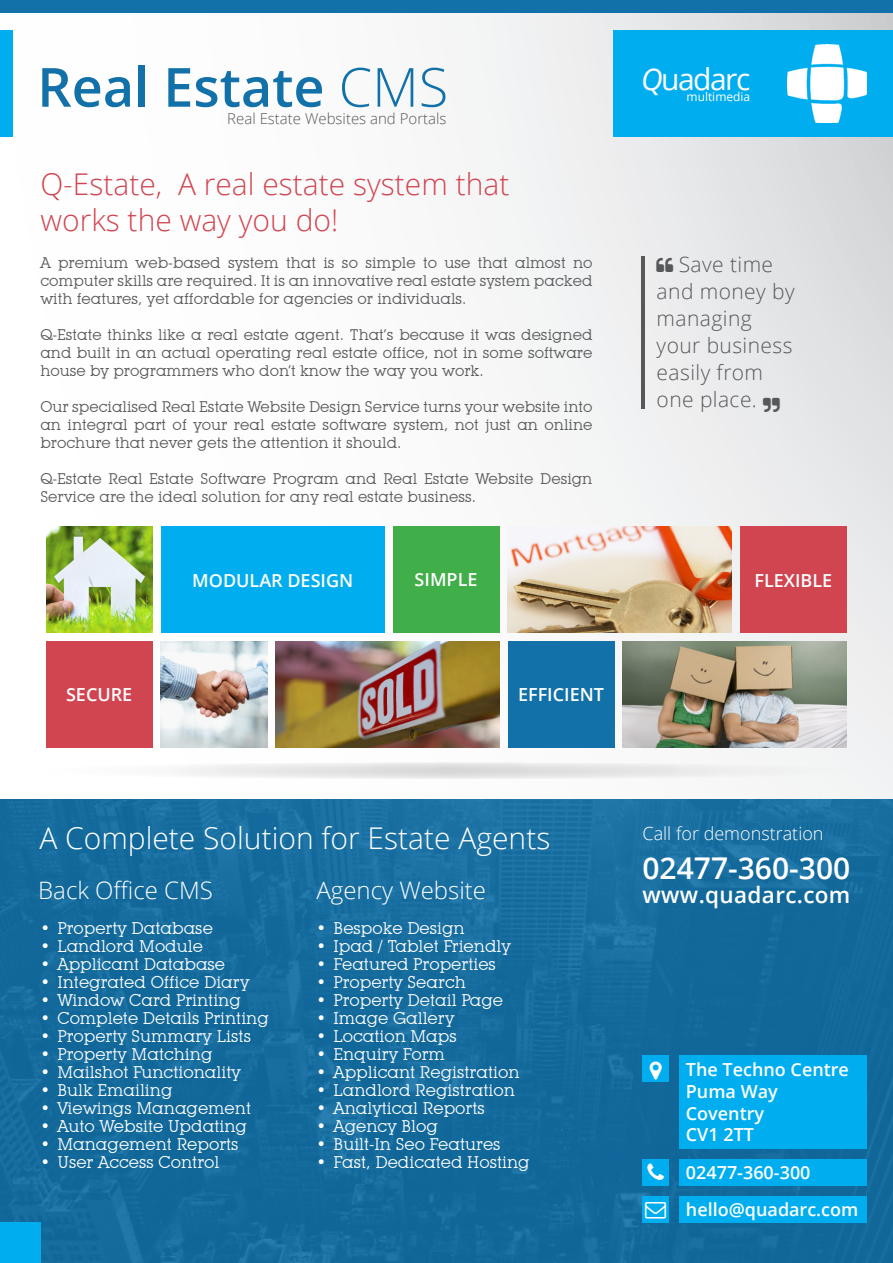
<style>
.page{position:relative;width:893px;height:1263px;background:#fff}
.page>*{position:absolute;margin:0;border:0;box-sizing:border-box;transform-origin:0 0}
.t1{font:600 54px "Open Sans";color:#1171a8}
.t2{font:300 30px/36px "Open Sans";color:#d14551}
.t3{font:300 30px "Open Sans";color:#fff}
.t4{font:600 30px "Open Sans";color:#fff}
.t5{font:30px "Open Sans";letter-spacing:-.05em;color:#fff}
.t6{font:300 24px "Open Sans";color:#fff}
.t7{font:600 22.5px "Open Sans";letter-spacing:.015em;color:#fff}
.t8{font:300 21px "Open Sans";letter-spacing:.02em;color:#57585a}
.t9{font:600 18px "Open Sans";color:#fff}
.t10{font:300 18px "Open Sans";color:#fff}
.t11{font:16.5px "Lubalin Graph IT Cby BT";color:#fff}
.t12{font:15px/18px "Lubalin Graph IT Cby BT";color:#57585a;text-align:justify}
.t13{font:300 15px "Open Sans";color:#57585a}
.t14{font:12px "Open Sans";color:#fff}
.s1{font-weight:300}
.s2{font-style:italic}
</style>
<div class="page">
<div style="left:0;top:0;width:893px;height:1263px;background:linear-gradient(to right,#fff,#e3e4e6)"></div>
<img style="left:0;top:799px;width:893px;height:464px">
<div style="left:642px;top:1159px;width:27px;height:27px;background:#00aeef"></div>
<div style="left:642px;top:1196px;width:27px;height:26px;background:#00aeef"></div>
<div style="left:679px;top:1159px;width:188px;height:27px;background:#00aeef"></div>
<div style="left:679px;top:1196px;width:188px;height:26px;background:#00aeef"></div>
<div style="left:642px;top:1055px;width:27px;height:27px;background:#00aeef"></div>
<div style="left:679px;top:1055px;width:188px;height:94px;background:#00aeef"></div>
<svg style="left:0;top:762px;width:893px;height:17px"></svg>
<div style="left:508px;top:641px;width:106px;height:107px;background:#1171a8"></div>
<div style="left:46px;top:641px;width:106px;height:107px;background:#d14551"></div>
<div style="left:740px;top:527px;width:106px;height:106px;background:#d14551"></div>
<div style="left:393px;top:527px;width:106px;height:106px;background:#40ae49"></div>
<div style="left:161px;top:527px;width:224px;height:106px;background:#00aeef"></div>
<img style="left:46px;top:527px;width:106px;height:106px">
<img style="left:161px;top:641px;width:106px;height:107px">
<img style="left:508px;top:527px;width:224px;height:106px">
<img style="left:276px;top:641px;width:223px;height:107px">
<img style="left:623px;top:641px;width:223px;height:107px">
<div style="left:613px;top:31px;width:280px;height:106px;background:#00aeef"></div>
<div style="left:0;top:31px;width:13px;height:106px;background:#00aeef"></div>
<hr style="left:641px;top:256px;width:3px;height:153px;background:#57585a">
<div style="left:0;top:0;width:893px;height:13px;background:#1171a8"></div>
<img style="left:787px;top:44px;width:80px;height:79px">
<div style="left:0;top:1222px;width:40px;height:41px;background:#00aeef"></div>
<svg style="left:657px;top:258px;width:16px;height:14px"></svg>
<svg style="left:763px;top:397px;width:17px;height:15px"></svg>
<p class="t1" style="left:37px;top:50px;width:412px">Real Estate <span class="s1">CMS</span></p>
<p class="t13" style="left:227px;top:108px;width:221px">Real Estate Websites and Portals</p>
<p class="t2" style="left:40px;top:165px;width:471px">Q-Estate, A real estate system that works the way you do!</p>
<p class="t12" style="left:40px;top:253px;width:554px">A premium web-based system that is so simple to use that almost no computer skills are required. It is an innovative real estate system packed with features, yet affordable for agencies or individuals.</p>
<p class="t12" style="left:40px;top:325px;width:554px">Q-Estate thinks like a real estate agent. That’s because it was designed and built in an actual operating real estate office, not in some software house by programmers who don’t know the way you work.</p>
<p class="t12" style="left:40px;top:397px;width:554px">Our specialised Real Estate Website Design Service turns your website into an integral part of your real estate software system, not just an online brochure that never gets the attention it should.</p>
<p class="t12" style="left:40px;top:469px;width:554px">Q-Estate Real Estate Software Program and Real Estate Website Design<br>Service are the ideal solution for any real estate business.</p>
<p class="t9" style="left:192px;top:568px;width:162px">MODULAR DESIGN</p>
<p class="t9" style="left:415px;top:567px;width:64px">SIMPLE</p>
<p class="t5" style="left:641px;top:58px;width:111px"><span class="s2">Q</span>uadarc</p>
<p class="t14" style="left:686px;top:89px;width:65px">multimedia</p>
<p class="t8" style="left:679px;top:250px;width:96px">Save time</p>
<p class="t8" style="left:657px;top:277px;width:140px">and money by</p>
<p class="t8" style="left:657px;top:304px;width:97px">managing</p>
<p class="t8" style="left:657px;top:331px;width:137px">your business</p>
<p class="t8" style="left:657px;top:358px;width:108px">easily from</p>
<p class="t8" style="left:657px;top:385px;width:102px">one place.</p>
<p class="t9" style="left:754px;top:568px;width:79px">FLEXIBLE</p>
<p class="t9" style="left:66px;top:682px;width:68px">SECURE</p>
<p class="t9" style="left:518px;top:682px;width:87px">EFFICIENT</p>
<p class="t3" style="left:39px;top:817px;width:512px">A Complete Solution for Estate Agents</p>
<p class="t6" style="left:38px;top:873px;width:176px">Back Office CMS</p>
<p class="t6" style="left:316px;top:873px;width:171px">Agency Website</p>
<p class="t11" style="left:40px;top:918px;width:174px">• Property Database</p>
<p class="t11" style="left:40px;top:936px;width:164px">• Landlord Module</p>
<p class="t11" style="left:40px;top:954px;width:186px">• Applicant Database</p>
<p class="t11" style="left:40px;top:972px;width:211px">• Integrated Office Diary</p>
<p class="t11" style="left:40px;top:990px;width:202px">• Window Card Printing</p>
<p class="t11" style="left:40px;top:1008px;width:230px">• Complete Details Printing</p>
<p class="t11" style="left:40px;top:1026px;width:212px">• Property Summary Lists</p>
<p class="t11" style="left:40px;top:1044px;width:174px">• Property Matching</p>
<p class="t11" style="left:40px;top:1062px;width:202px">• Mailshot Functionality</p>
<p class="t11" style="left:40px;top:1080px;width:134px">• Bulk Emailing</p>
<p class="t11" style="left:40px;top:1098px;width:212px">• Viewings Management</p>
<p class="t11" style="left:40px;top:1116px;width:208px">• Auto Website Updating</p>
<p class="t11" style="left:40px;top:1134px;width:200px">• Management Reports</p>
<p class="t11" style="left:40px;top:1152px;width:180px">• User Access Control</p>
<p class="t11" style="left:316px;top:918px;width:150px">• Bespoke Design</p>
<p class="t11" style="left:316px;top:936px;width:196px">• Ipad / Tablet Friendly</p>
<p class="t11" style="left:316px;top:954px;width:181px">• Featured Properties</p>
<p class="t11" style="left:316px;top:972px;width:151px">• Property Search</p>
<p class="t11" style="left:316px;top:990px;width:188px">• Property Detail Page</p>
<p class="t11" style="left:316px;top:1008px;width:139px">• Image Gallery</p>
<p class="t11" style="left:316px;top:1026px;width:142px">• Location Maps</p>
<p class="t11" style="left:316px;top:1044px;width:130px">• Enquiry Form</p>
<p class="t11" style="left:316px;top:1062px;width:205px">• Applicant Registration</p>
<p class="t11" style="left:316px;top:1080px;width:200px">• Landlord Registration</p>
<p class="t11" style="left:316px;top:1098px;width:170px">• Analytical Reports</p>
<p class="t11" style="left:316px;top:1116px;width:123px">• Agency Blog</p>
<p class="t11" style="left:316px;top:1134px;width:186px">• Built-In Seo Features</p>
<p class="t11" style="left:316px;top:1152px;width:215px">• Fast, Dedicated Hosting</p>
<p class="t10" style="left:642px;top:821px;width:183px">Call for demonstration</p>
<p class="t4" style="left:642px;top:847px;width:209px">02477-360-300</p>
<p class="t7" style="left:642px;top:879px;width:209px">www.quadarc.com</p>
<p class="t9" style="left:686px;top:1057px;width:165px">The Techno Centre</p>
<p class="t9" style="left:686px;top:1079px;width:93px">Puma Way</p>
<p class="t9" style="left:686px;top:1101px;width:80px">Coventry</p>
<p class="t9" style="left:686px;top:1122px;width:70px">CV1 2TT</p>
<p class="t9" style="left:686px;top:1160px;width:126px">02477-360-300</p>
<p class="t9" style="left:686px;top:1197px;width:174px">hello@quadarc.com</p>
</div>
